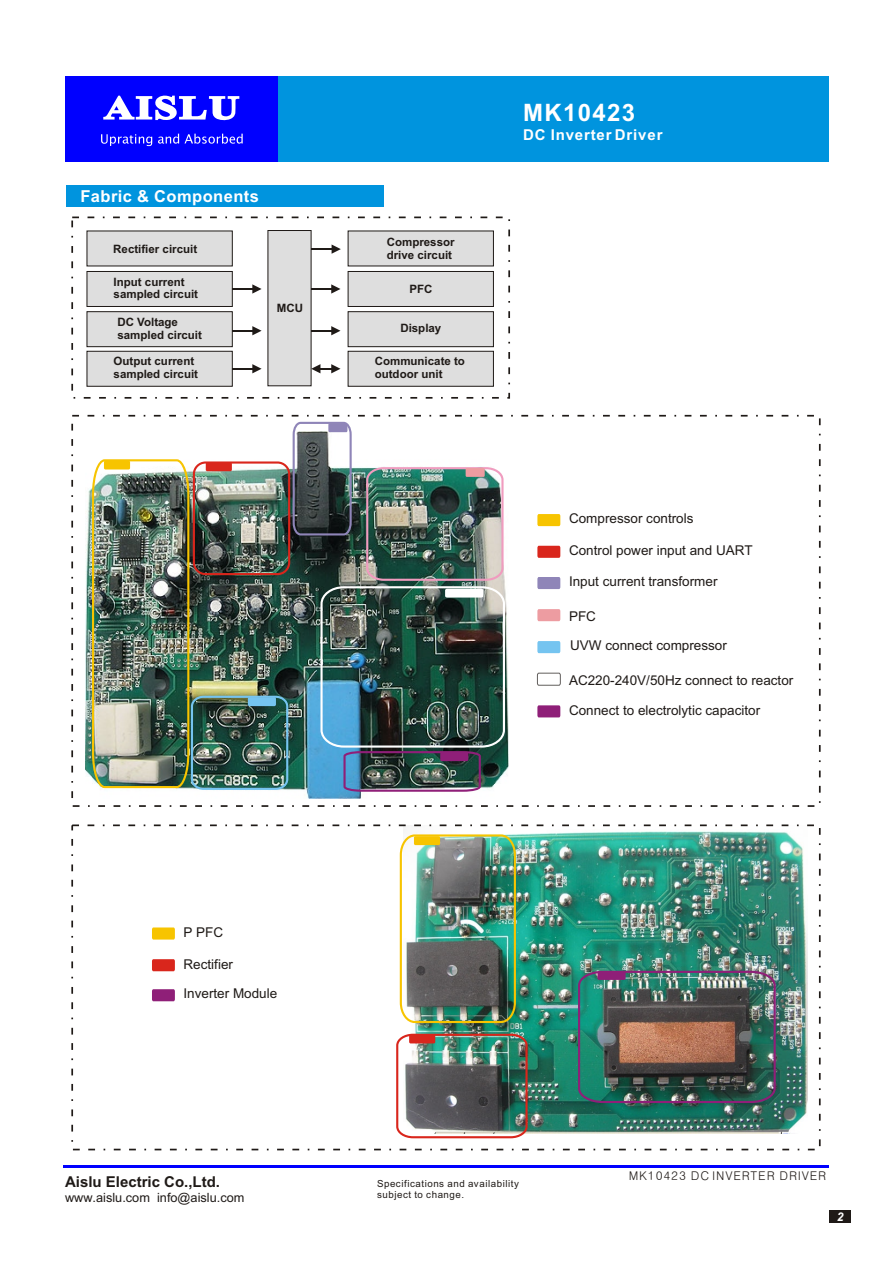
<style>
.page{position:relative;width:894px;height:1263px;background:#fff}
.page>*{position:absolute;margin:0;border:0;box-sizing:border-box;transform-origin:0 0}
.t1{font:700 24px "Arial";letter-spacing:.055em;color:#fff}
.t2{font:700 16.5px "Arial";letter-spacing:.03em;color:#fff}
.t3{font:700 15px "Arial";color:#1f1a17}
.t4{font:700 15px "Arial";letter-spacing:.055em;color:#fff}
.t5{font:13.5px/29.5px "Arial";color:#1f1a17}
.t6{font:12.75px "Arial";color:#1f1a17}
.t7{font:12px "Dotum";letter-spacing:.065em;color:#1f1a17}
.t8{font:italic 700 12px "Arial";color:#fff}
.t9{font:700 11.55px/12.9px "Arial";color:#1f1a17}
.t10{font:9.75px/10.9px "Arial";letter-spacing:.055em;color:#1f1a17}
</style>
<div class="page">
<div style="left:829px;top:1210px;width:21px;height:13px;background:#1f1a17"></div>
<div style="left:278px;top:76px;width:551px;height:85px;background:#0094de"></div>
<div style="left:66px;top:185px;width:317px;height:22px;background:#0094de"></div>
<hr style="left:64px;top:1166px;width:765px;height:2px;background:#00f">
<div style="left:65px;top:76px;width:213px;height:85px;background:#00f"></div>
<svg style="left:101px;top:134px;width:142px;height:12px"></svg>
<svg style="left:103px;top:96px;width:136px;height:25px"></svg>
<img style="left:85px;top:488px;width:424px;height:310px">
<div style="left:87px;top:231px;width:146px;height:35px;background:#dedede"></div>
<div style="left:268px;top:230px;width:44px;height:156px;background:#dedede"></div>
<div style="left:87px;top:311px;width:146px;height:36px;background:#dedede;border:1px solid #1f1a17"></div>
<div style="left:87px;top:351px;width:146px;height:36px;background:#dedede;border:1px solid #1f1a17"></div>
<div style="left:87px;top:271px;width:146px;height:36px;background:#dedede;border:1px solid #1f1a17"></div>
<div style="left:348px;top:231px;width:146px;height:35px;background:#dedede"></div>
<div style="left:348px;top:311px;width:146px;height:36px;background:#dedede;border:1px solid #1f1a17"></div>
<div style="left:348px;top:351px;width:146px;height:36px;background:#dedede;border:1px solid #1f1a17"></div>
<div style="left:348px;top:271px;width:146px;height:36px;background:#dedede;border:1px solid #1f1a17"></div>
<hr style="left:232px;top:288px;width:21px;height:2px;background:#1f1a17">
<svg style="left:252px;top:284px;width:10px;height:10px"></svg>
<svg style="left:232px;top:326px;width:30px;height:9px"></svg>
<svg style="left:232px;top:364px;width:30px;height:9px"></svg>
<hr style="left:311px;top:288px;width:21px;height:2px;background:#1f1a17">
<svg style="left:331px;top:284px;width:10px;height:10px"></svg>
<hr style="left:312px;top:248px;width:20px;height:2px;background:#1f1a17">
<svg style="left:332px;top:244px;width:9px;height:10px"></svg>
<svg style="left:311px;top:326px;width:30px;height:9px"></svg>
<svg style="left:311px;top:364px;width:30px;height:9px"></svg>
<svg style="left:537px;top:514px;width:23px;height:12px"></svg>
<svg style="left:152px;top:928px;width:23px;height:12px"></svg>
<svg style="left:537px;top:546px;width:23px;height:12px"></svg>
<svg style="left:152px;top:959px;width:23px;height:12px"></svg>
<svg style="left:537px;top:577px;width:23px;height:12px"></svg>
<svg style="left:537px;top:609px;width:23px;height:12px"></svg>
<img style="left:91px;top:421px;width:415px;height:372px">
<svg style="left:537px;top:673px;width:24px;height:13px"></svg>
<div style="left:248px;top:697px;width:28px;height:9px;background:#75c4f0;border-radius:2px"></div>
<svg style="left:537px;top:641px;width:23px;height:12px"></svg>
<div style="left:440px;top:752px;width:28px;height:9px;background:#8f1f78;border-radius:2px"></div>
<svg style="left:537px;top:705px;width:23px;height:12px"></svg>
<svg style="left:152px;top:989px;width:23px;height:12px"></svg>
<img style="left:403px;top:827px;width:405px;height:306px">
<img style="left:399px;top:833px;width:118px;height:191px">
<div style="left:414px;top:836px;width:26px;height:9px;background:#f7c400;border-radius:2px"></div>
<img style="left:396px;top:1033px;width:133px;height:106px">
<div style="left:409px;top:1035px;width:26px;height:8px;background:#d9261c;border-radius:2px"></div>
<img style="left:577px;top:970px;width:200px;height:134px">
<div style="left:598px;top:971px;width:28px;height:9px;background:#8f1f78;border-radius:2px"></div>
<p class="t2" style="left:80px;top:190px;width:180px">Fabric &amp; Components</p>
<p class="t9" style="left:113px;top:243px;width:85px">Rectifier circuit</p>
<p class="t9" style="left:114px;top:276px;width:86px">Input current sampled circuit</p>
<p class="t9" style="left:117px;top:316px;width:86px">DC Voltage sampled circuit</p>
<p class="t9" style="left:114px;top:356px;width:86px">Output current sampled circuit</p>
<p class="t9" style="left:277px;top:303px;width:28px">MCU</p>
<p class="t9" style="left:387px;top:237px;width:69px">Compressor drive circuit</p>
<p class="t9" style="left:410px;top:284px;width:25px">PFC</p>
<p class="t9" style="left:400px;top:323px;width:42px">Display</p>
<p class="t9" style="left:375px;top:356px;width:92px">Communicate to outdoor unit</p>
<h1 class="t1" style="left:523px;top:104px;width:114px">MK10423</h1>
<p class="t4" style="left:523px;top:129px;width:141px">DC Inverter Driver</p>
<p class="t5" style="left:569px;top:505px;width:126px">Compressor controls</p>
<p class="t5" style="left:569px;top:537px;width:185px">Control power input and UART</p>
<p class="t5" style="left:569px;top:568px;width:150px">Input current transformer</p>
<p class="t5" style="left:569px;top:603px;width:28px">PFC</p>
<p class="t5" style="left:570px;top:632px;width:158px">UVW connect compressor</p>
<p class="t5" style="left:569px;top:667px;width:226px">AC220-240V/50Hz connect to reactor<br>Connect to electrolytic capacitor</p>
<p class="t5" style="left:184px;top:919px;width:41px">P PFC</p>
<p class="t5" style="left:184px;top:950px;width:51px">Rectifier</p>
<p class="t5" style="left:184px;top:980px;width:95px">Inverter Module</p>
<p class="t3" style="left:65px;top:1176px;width:157px">Aislu Electric Co.,Ltd.</p>
<p class="t6" style="left:65px;top:1192px;width:181px">www.aislu.com info@aislu.com</p>
<p class="t10" style="left:377px;top:1179px;width:143px">Specifications and availability subject to change.</p>
<p class="t7" style="left:629px;top:1170px;width:199px">MK10423 DC INVERTER DRIVER</p>
<p class="t8" style="left:837px;top:1212px;width:8px">2</p>
</div>
